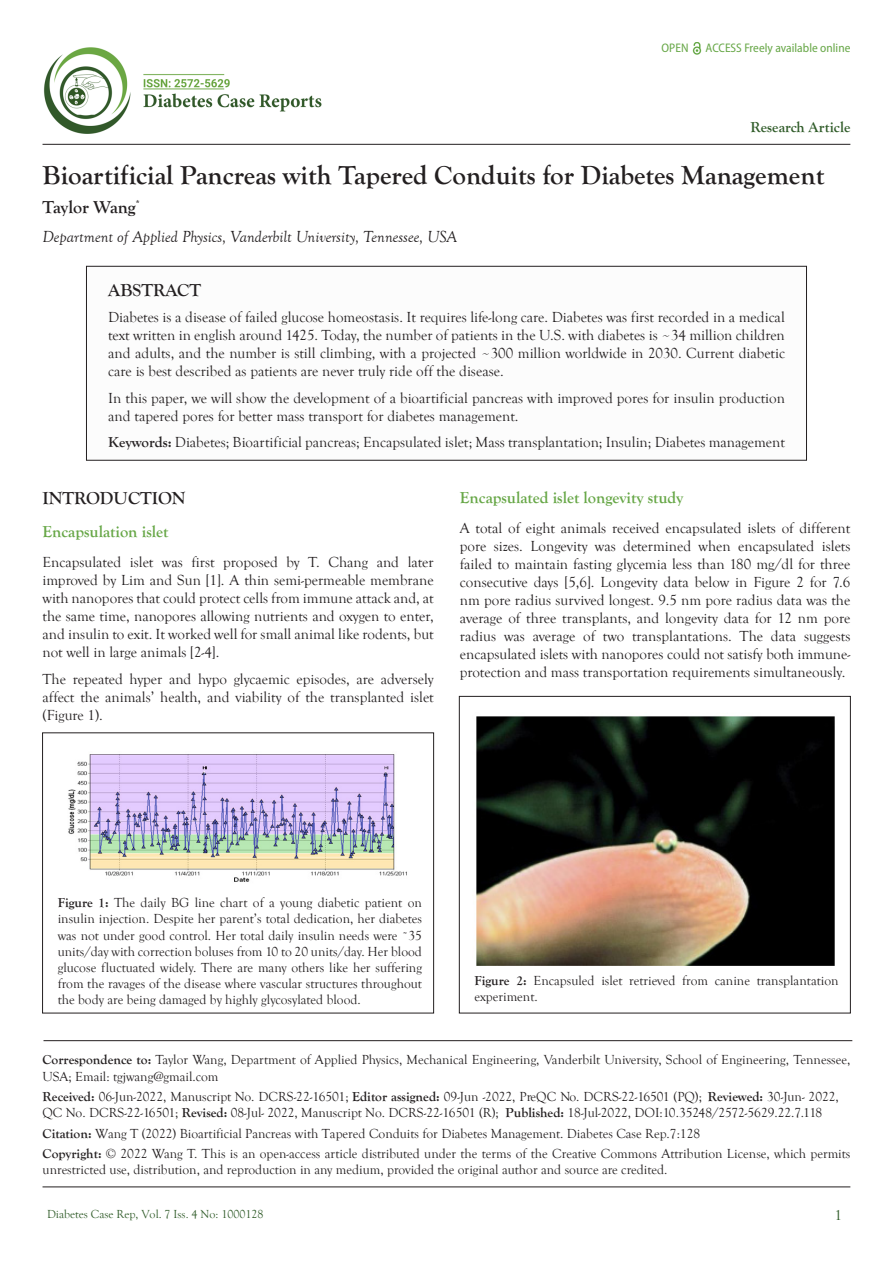
<style>
.page{position:relative;width:893px;height:1263px;background:#fff}
.page>*{position:absolute;margin:0;border:0;box-sizing:border-box;transform-origin:0 0}
.t1{font:700 27px "Goudy Old Style T";color:#231f20}
.t2{font:700 18px "Goudy Old Style T";color:#231f20}
.t3{font:italic 16.5px "Goudy Old Style T";color:#231f20}
.t4{font:700 16.5px "Goudy Old Style T";color:#67a747}
.t5{font:15px/18px "Goudy Old Style T";color:#231f20;text-align:justify}
.t6{font:700 15px "Goudy Old Style T";color:#2f5b28}
.t7{font:15px "Goudy Old Style T";color:#2f5b28}
.t8{font:13.5px/16.2px "Goudy Old Style T";color:#231f20}
.t9{font:12.45px "Myriad Variable Concept";color:#67a747}
.t10{font:12px "Goudy Old Style T";color:#2f5b28}
.s1{font-weight:700}
</style>
<div class="page">
<img style="left:44px;top:47px;width:278px;height:87px">
<hr style="left:43px;top:144px;width:807px;height:1px;background:#231f20">
<hr style="left:43px;top:1187px;width:807px;height:1px;background:#231f20">
<hr style="left:44px;top:1040px;width:808px;height:1px;background:#231f20">
<img style="left:692px;top:42px;width:10px;height:13px">
<div style="left:86px;top:266px;width:721px;height:195px;border:1px solid #231f20"></div>
<img style="left:68px;top:754px;width:339px;height:128px">
<div style="left:459px;top:696px;width:391px;height:317px;border:1px solid #231f20"></div>
<img style="left:476px;top:716px;width:359px;height:250px">
<p class="t9" style="left:662px;top:40px;width:28px">OPEN</p>
<p class="t9" style="left:706px;top:40px;width:146px">ACCESS Freely available online</p>
<p class="t6" style="left:750px;top:119px;width:101px">Research Article</p>
<h1 class="t1" style="left:43px;top:160px;width:783px">Bioartificial Pancreas with Tapered Conduits for Diabetes Management</h1>
<p class="t2" style="left:43px;top:197px;width:99px">Taylor Wang<sup>*</sup></p>
<p class="t3" style="left:43px;top:227px;width:416px">Department of Applied Physics, Vanderbilt University, Tennessee, USA</p>
<p class="t2" style="left:108px;top:280px;width:94px">ABSTRACT</p>
<p class="t5" style="left:108px;top:308px;width:678px">Diabetes is a disease of failed glucose homeostasis. It requires life-long care. Diabetes was first recorded in a medical text written in english around 1425. Today, the number of patients in the U.S. with diabetes is ~34 million children and adults, and the number is still climbing, with a projected ~300 million worldwide in 2030. Current diabetic care is best described as patients are never truly ride off the disease.</p>
<p class="t5" style="left:108px;top:389px;width:678px">In this paper, we will show the development of a bioartificial pancreas with improved pores for insulin production and tapered pores for better mass transport for diabetes management.</p>
<p class="t5" style="left:108px;top:433px;width:678px"><span class="s1">Keywords:</span> Diabetes; Bioartificial pancreas; Encapsulated islet; Mass transplantation; Insulin; Diabetes management</p>
<p class="t2" style="left:43px;top:488px;width:145px">INTRODUCTION</p>
<p class="t4" style="left:43px;top:522px;width:127px">Encapsulation islet</p>
<p class="t5" style="left:43px;top:554px;width:393px">Encapsulated islet was first proposed by T. Chang and later improved by Lim and Sun [1]. A thin semi-permeable membrane with nanopores that could protect cells from immune attack and, at the same time, nanopores allowing nutrients and oxygen to enter, and insulin to exit. It worked well for small animal like rodents, but not well in large animals [2-4].</p>
<p class="t5" style="left:43px;top:670px;width:393px">The repeated hyper and hypo glycaemic episodes, are adversely affect the animals’ health, and viability of the transplanted islet (Figure 1).</p>
<p class="t4" style="left:460px;top:488px;width:225px">Encapsulated islet longevity study</p>
<p class="t5" style="left:460px;top:520px;width:392px">A total of eight animals received encapsulated islets of different pore sizes. Longevity was determined when encapsulated islets failed to maintain fasting glycemia less than 180 mg/dl for three consecutive days [5,6]. Longevity data below in Figure 2 for 7.6 nm pore radius survived longest. 9.5 nm pore radius data was the average of three transplants, and longevity data for 12 nm pore radius was average of two transplantations. The data suggests encapsulated islets with nanopores could not satisfy both immune&shy;protection and mass transportation requirements simultaneously.</p>
<p class="t8" style="left:58px;top:895px;width:366px;text-align:justify"><span class="s1">Figure 1:</span> The daily BG line chart of a young diabetic patient on insulin injection. Despite her parent’s total dedication, her diabetes was not under good control. Her total daily insulin needs were ˜35 units/day with correction boluses from 10 to 20 units/day. Her blood glucose fluctuated widely. There are many others like her suffering from the ravages of the disease where vascular structures throughout the body are being damaged by highly glycosylated blood.</p>
<p class="t8" style="left:474px;top:973px;width:366px"><span class="s1">Figure 2:</span> Encapsuled islet retrieved from canine transplantation experiment.</p>
<p class="t8" style="left:43px;top:1052px;width:809px"><span class="s1">Correspondence to:</span> Taylor Wang, Department of Applied Physics, Mechanical Engineering, Vanderbilt University, School of Engineering, Tennessee,<br>USA; Email: tgjwang@gmail.com</p>
<p class="t8" style="left:43px;top:1089px;width:798px"><span class="s1">Received:</span> 06-Jun-2022, Manuscript No. DCRS-22-16501; <span class="s1">Editor assigned:</span> 09-Jun -2022, PreQC No. DCRS-22-16501 (PQ); <span class="s1">Reviewed:</span> 30-Jun- 2022,<br>QC No. DCRS-22-16501; <span class="s1">Revised:</span> 08-Jul- 2022, Manuscript No. DCRS-22-16501 (R); <span class="s1">Published:</span> 18-Jul-2022, DOI:10.35248/2572-5629.22.7.118</p>
<p class="t8" style="left:43px;top:1123px;width:809px;line-height:20.4px"><span class="s1">Citation:</span> Wang T (2022) Bioartificial Pancreas with Tapered Conduits for Diabetes Management. Diabetes Case Rep.7:128<br><span class="s1">Copyright:</span> © 2022 Wang T. This is an open-access article distributed under the terms of the Creative Commons Attribution License, which permits</p>
<p class="t8" style="left:43px;top:1162px;width:626px">unrestricted use, distribution, and reproduction in any medium, provided the original author and source are credited.</p>
<p class="t10" style="left:47px;top:1207px;width:218px">Diabetes Case Rep, Vol. 7 Iss. 4 No: 1000128</p>
<p class="t7" style="left:834px;top:1207px;width:9px">1</p>
</div>
